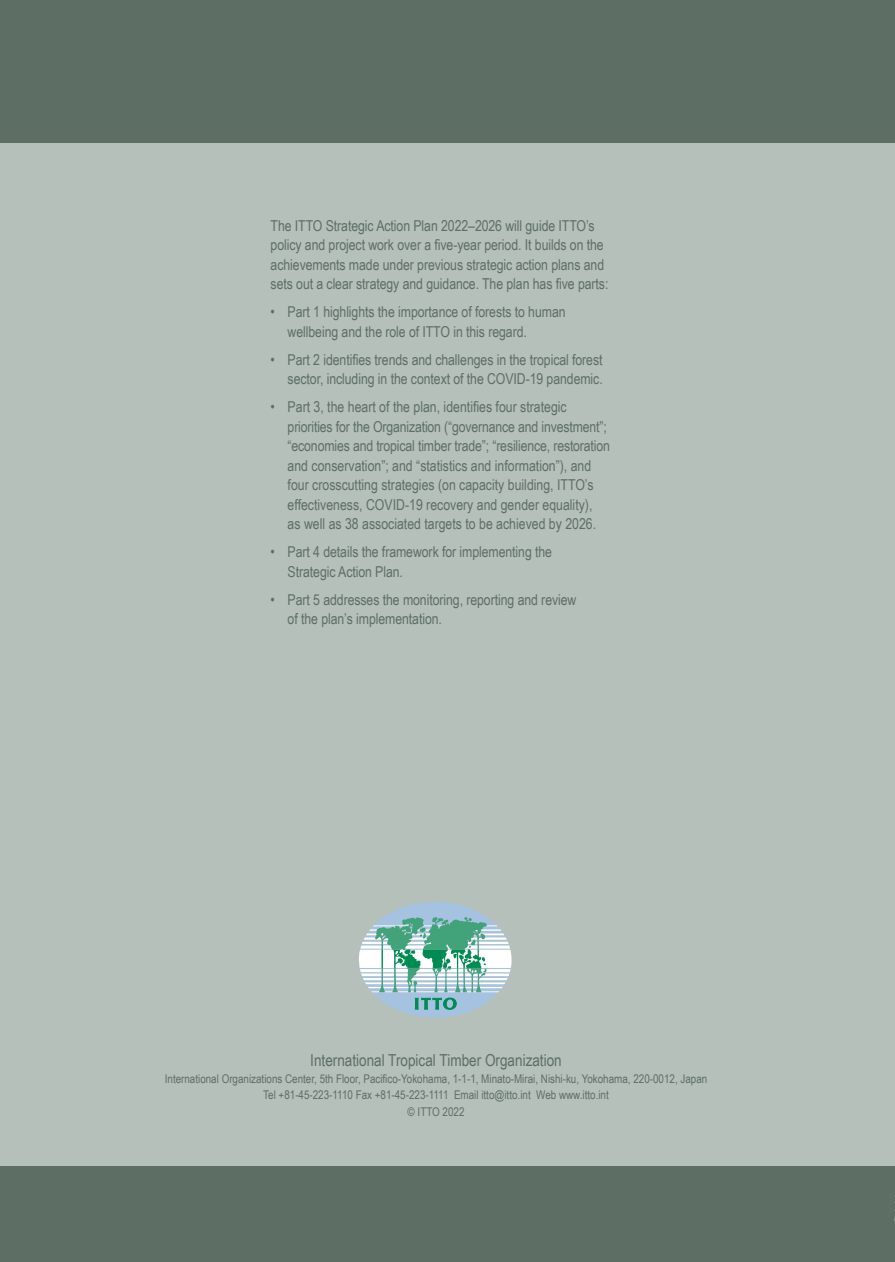
<style>
.page{position:relative;width:895px;height:1262px;background:#fff}
.page>*{position:absolute;margin:0;border:0;box-sizing:border-box;transform-origin:0 0}
.t1{font:16.5px "Arial Narrow";color:#5d6e65}
.BODY_Text{font:15px/19.5px "Arial Narrow";letter-spacing:-.005em;color:#5d6e65}
.t2{font:12px/16.5px "Arial Narrow";color:#5d6e65;text-align:center}
</style>
<div class="page">
<div style="left:0;top:0;width:895px;height:1261px;background:#b5c0bb"></div>
<div style="left:0;top:0;width:895px;height:143px;background:#5d6e65"></div>
<div style="left:0;top:1166px;width:895px;height:95px;background:#5d6e65"></div>
<svg style="left:359px;top:902px;width:153px;height:115px"></svg>
<p class="BODY_Text" style="left:271px;top:215px;width:339px">The ITTO Strategic Action Plan 2022–2026 will guide ITTO’s policy and project work over a five-year period. It builds on the achievements made under previous strategic action plans and sets out a clear strategy and guidance. The plan has five parts:</p>
<p class="BODY_Text" style="left:288px;top:301px;width:279px;text-indent:-17px">• Part 1 highlights the importance of forests to human wellbeing and the role of ITTO in this regard.</p>
<p class="BODY_Text" style="left:271px;top:349px;width:334px;text-align:right">• Part 2 identifies trends and challenges in the tropical forest sector, including in the context of the COVID-19 pandemic.</p>
<p class="BODY_Text" style="left:288px;top:396px;width:324px;text-indent:-17px">• Part 3, the heart of the plan, identifies four strategic priorities for the Organization (“governance and investment”; “economies and tropical timber trade”; “resilience, restoration and conservation”; and “statistics and information”), and four crosscutting strategies (on capacity building, ITTO’s effectiveness, COVID-19 recovery and gender equality),<br>as well as 38 associated targets to be achieved by 2026.</p>
<p class="BODY_Text" style="left:288px;top:541px;width:266px;text-indent:-17px">• Part 4 details the framework for implementing the<br>Strategic Action Plan.</p>
<p class="BODY_Text" style="left:288px;top:589px;width:290px;text-indent:-17px">• Part 5 addresses the monitoring, reporting and review of the plan’s implementation.</p>
<p class="t1" style="left:310px;top:1048px;width:253px">International Tropical Timber Organization</p>
<p class="t2" style="left:165px;top:1069px;width:544px">International Organizations Center, 5th Floor, Pacifico-Yokohama, 1-1-1, Minato-Mirai, Nishi-ku, Yokohama, 220-0012, Japan<br>Tel +81-45-223-1110 Fax +81-45-223-1111 Email itto@itto.int Web www.itto.int</p>
<p class="t2" style="left:407px;top:1102px;width:58px">© ITTO 2022</p>
</div>
